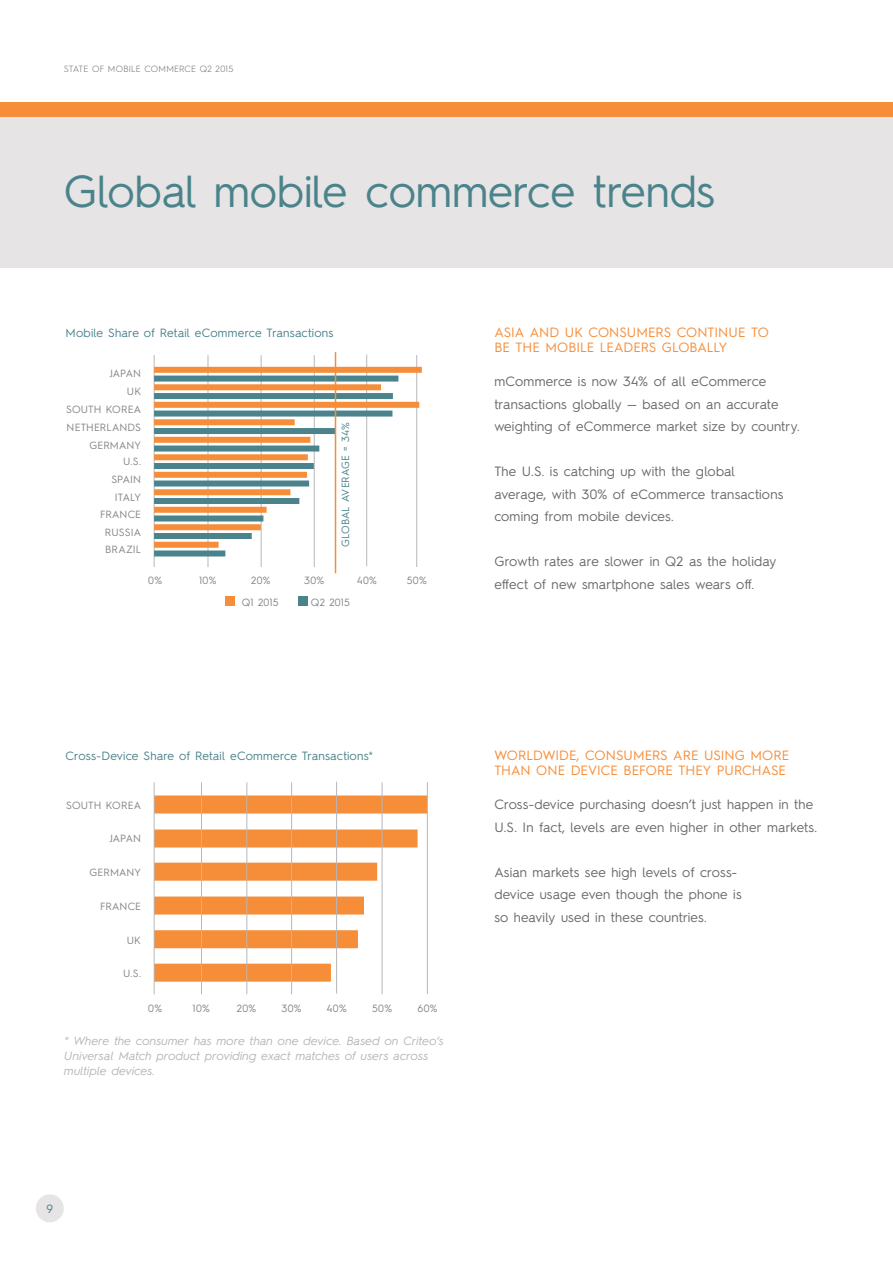
<style>
.page{position:relative;width:893px;height:1263px;background:#fff}
.page>*{position:absolute;margin:0;border:0;box-sizing:border-box;transform-origin:0 0}
.t1{font:45px "Hurme Geometric Sans 2";color:#4a838b}
.t2{font:13.5px/22.5px "Hurme Geometric Sans 2";letter-spacing:.015em;color:#67696c}
.t3{font:13.5px/15px "Hurme Geometric Sans 2";letter-spacing:.005em;color:#f68d38}
.t4{font:italic 12px/15px "Hurme Geometric Sans 2";letter-spacing:.01em;color:#b8b7b9}
.t5{font:12px "Hurme Geometric Sans 2";letter-spacing:.015em;color:#4a838b}
.t6{font:10.5px "Hurme Geometric Sans 2";letter-spacing:.015em;color:#848588}
.t7{font:10.5px "Hurme Geometric Sans 2";letter-spacing:.01em;color:#4a838b}
.t8{font:300 9px "Hurme Geometric Sans 2";letter-spacing:.025em;color:#67696c}
</style>
<div class="page">
<div style="left:0;top:117px;width:893px;height:151px;background:#e6e4e4"></div>
<div style="left:0;top:103px;width:893px;height:14px;background:#f68d38"></div>
<div style="left:36px;top:1194px;width:28px;height:28px;background:#e6e4e4;border-radius:50%"></div>
<hr style="left:208px;top:355px;width:1px;height:212px;background:#b8b7b9">
<hr style="left:314px;top:355px;width:1px;height:212px;background:#b8b7b9">
<hr style="left:366px;top:354px;width:1px;height:212px;background:#b8b7b9">
<hr style="left:154px;top:355px;width:1px;height:212px;background:#b8b7b9">
<hr style="left:261px;top:355px;width:1px;height:212px;background:#b8b7b9">
<hr style="left:416px;top:355px;width:1px;height:212px;background:#b8b7b9">
<div style="left:154px;top:367px;width:268px;height:6px;background:#f68d38"></div>
<div style="left:154px;top:376px;width:244px;height:6px;background:#4a838b"></div>
<div style="left:154px;top:384px;width:227px;height:6px;background:#f68d38"></div>
<div style="left:154px;top:402px;width:265px;height:6px;background:#f68d38"></div>
<div style="left:154px;top:419px;width:141px;height:6px;background:#f68d38"></div>
<div style="left:154px;top:437px;width:156px;height:6px;background:#f68d38"></div>
<div style="left:154px;top:454px;width:154px;height:6px;background:#f68d38"></div>
<div style="left:154px;top:507px;width:113px;height:6px;background:#f68d38"></div>
<div style="left:154px;top:472px;width:153px;height:6px;background:#f68d38"></div>
<div style="left:154px;top:542px;width:65px;height:6px;background:#f68d38"></div>
<div style="left:154px;top:489px;width:136px;height:6px;background:#f68d38"></div>
<div style="left:154px;top:524px;width:107px;height:6px;background:#f68d38"></div>
<div style="left:154px;top:393px;width:239px;height:6px;background:#4a838b"></div>
<div style="left:154px;top:410px;width:238px;height:6px;background:#4a838b"></div>
<div style="left:154px;top:428px;width:181px;height:6px;background:#4a838b"></div>
<div style="left:154px;top:445px;width:165px;height:6px;background:#4a838b"></div>
<div style="left:154px;top:463px;width:160px;height:6px;background:#4a838b"></div>
<div style="left:154px;top:515px;width:109px;height:6px;background:#4a838b"></div>
<div style="left:154px;top:480px;width:155px;height:6px;background:#4a838b"></div>
<div style="left:154px;top:550px;width:71px;height:6px;background:#4a838b"></div>
<div style="left:154px;top:498px;width:145px;height:6px;background:#4a838b"></div>
<div style="left:154px;top:533px;width:98px;height:6px;background:#4a838b"></div>
<div style="left:298px;top:596px;width:9px;height:10px;background:#4a838b"></div>
<div style="left:225px;top:596px;width:9px;height:10px;background:#f68d38"></div>
<hr style="left:335px;top:352px;width:1px;height:221px;background:#f68d38">
<div style="left:154px;top:795px;width:273px;height:18px;background:#f68d38"></div>
<div style="left:154px;top:829px;width:264px;height:18px;background:#f68d38"></div>
<div style="left:154px;top:863px;width:223px;height:18px;background:#f68d38"></div>
<div style="left:154px;top:896px;width:210px;height:18px;background:#f68d38"></div>
<div style="left:154px;top:930px;width:204px;height:18px;background:#f68d38"></div>
<div style="left:154px;top:964px;width:177px;height:18px;background:#f68d38"></div>
<hr style="left:154px;top:782px;width:1px;height:212px;background:#b8b7b9">
<hr style="left:201px;top:782px;width:1px;height:212px;background:#b8b7b9">
<hr style="left:246px;top:782px;width:1px;height:212px;background:#b8b7b9">
<hr style="left:291px;top:782px;width:1px;height:212px;background:#b8b7b9">
<hr style="left:336px;top:782px;width:1px;height:211px;background:#b8b7b9">
<hr style="left:382px;top:782px;width:1px;height:212px;background:#b8b7b9">
<hr style="left:427px;top:782px;width:1px;height:212px;background:#b8b7b9">
<p class="t8" style="left:64px;top:63px;width:171px">STATE OF MOBILE COMMERCE Q2 2015</p>
<p class="t1" style="left:64px;top:160px;width:653px">Global mobile commerce trends</p>
<p class="t5" style="left:66px;top:324px;width:269px">Mobile Share of Retail eCommerce Transactions</p>
<p class="t6" style="left:110px;top:366px;width:33px">JAPAN</p>
<p class="t6" style="left:127px;top:383px;width:16px">UK</p>
<p class="t6" style="left:66px;top:402px;width:76px">SOUTH KOREA</p>
<p class="t6" style="left:67px;top:420px;width:76px">NETHERLANDS</p>
<p class="t6" style="left:89px;top:438px;width:53px">GERMANY</p>
<p class="t6" style="left:123px;top:454px;width:19px">U.S.</p>
<p class="t6" style="left:111px;top:472px;width:31px">SPAIN</p>
<p class="t6" style="left:115px;top:490px;width:28px">ITALY</p>
<p class="t6" style="left:105px;top:525px;width:38px">RUSSIA</p>
<p class="t6" style="left:100px;top:507px;width:42px">FRANCE</p>
<p class="t6" style="left:105px;top:542px;width:37px">BRAZIL</p>
<p class="t7" style="left:338px;top:547px;width:127px;rotate:-90deg">GLOBAL AVERAGE = 34%</p>
<p class="t6" style="left:148px;top:573px;width:15px">0%</p>
<p class="t6" style="left:199px;top:573px;width:19px">10%</p>
<p class="t6" style="left:251px;top:573px;width:21px">20%</p>
<p class="t6" style="left:304px;top:573px;width:22px">30%</p>
<p class="t6" style="left:357px;top:573px;width:22px">40%</p>
<p class="t6" style="left:407px;top:573px;width:21px">50%</p>
<p class="t6" style="left:242px;top:595px;width:38px">Q1 2015</p>
<p class="t6" style="left:311px;top:595px;width:41px">Q2 2015</p>
<p class="t3" style="left:494px;top:324px;width:276px">ASIA AND UK CONSUMERS CONTINUE TO<br>BE THE MOBILE LEADERS GLOBALLY</p>
<p class="t2" style="left:494px;top:369px;width:307px">mCommerce is now 34% of all eCommerce transactions globally — based on an accurate weighting of eCommerce market size by country.</p>
<p class="t2" style="left:494px;top:459px;width:291px">The U.S. is catching up with the global average, with 30% of eCommerce transactions coming from mobile devices.</p>
<p class="t2" style="left:494px;top:549px;width:283px">Growth rates are slower in Q2 as the holiday effect of new smartphone sales wears off.</p>
<p class="t5" style="left:66px;top:748px;width:309px">Cross-Device Share of Retail eCommerce Transactions*</p>
<p class="t6" style="left:66px;top:797px;width:76px">SOUTH KOREA</p>
<p class="t6" style="left:110px;top:831px;width:33px">JAPAN</p>
<p class="t6" style="left:90px;top:865px;width:53px">GERMANY</p>
<p class="t6" style="left:100px;top:899px;width:42px">FRANCE</p>
<p class="t6" style="left:127px;top:933px;width:16px">UK</p>
<p class="t6" style="left:123px;top:965px;width:19px">U.S.</p>
<p class="t6" style="left:148px;top:1001px;width:15px">0%</p>
<p class="t6" style="left:193px;top:1001px;width:19px">10%</p>
<p class="t6" style="left:237px;top:1001px;width:21px">20%</p>
<p class="t6" style="left:281px;top:1001px;width:22px">30%</p>
<p class="t6" style="left:327px;top:1001px;width:22px">40%</p>
<p class="t6" style="left:372px;top:1001px;width:21px">50%</p>
<p class="t6" style="left:417px;top:1001px;width:22px">60%</p>
<p class="t4" style="left:64px;top:1032px;width:381px">* Where the consumer has more than one device. Based on Criteo’s<br>Universal Match product providing exact matches of users across multiple devices.</p>
<p class="t5" style="left:47px;top:1200px;width:8px">9</p>
<p class="t3" style="left:494px;top:747px;width:296px">WORLDWIDE, CONSUMERS ARE USING MORE<br>THAN ONE DEVICE BEFORE THEY PURCHASE</p>
<p class="t2" style="left:494px;top:792px;width:324px">Cross-device purchasing doesn’t just happen in the<br>U.S. In fact, levels are even higher in other markets.</p>
<p class="t2" style="left:494px;top:860px;width:249px">Asian markets see high levels of cross&shy;device usage even though the phone is so heavily used in these countries.</p>
</div>
